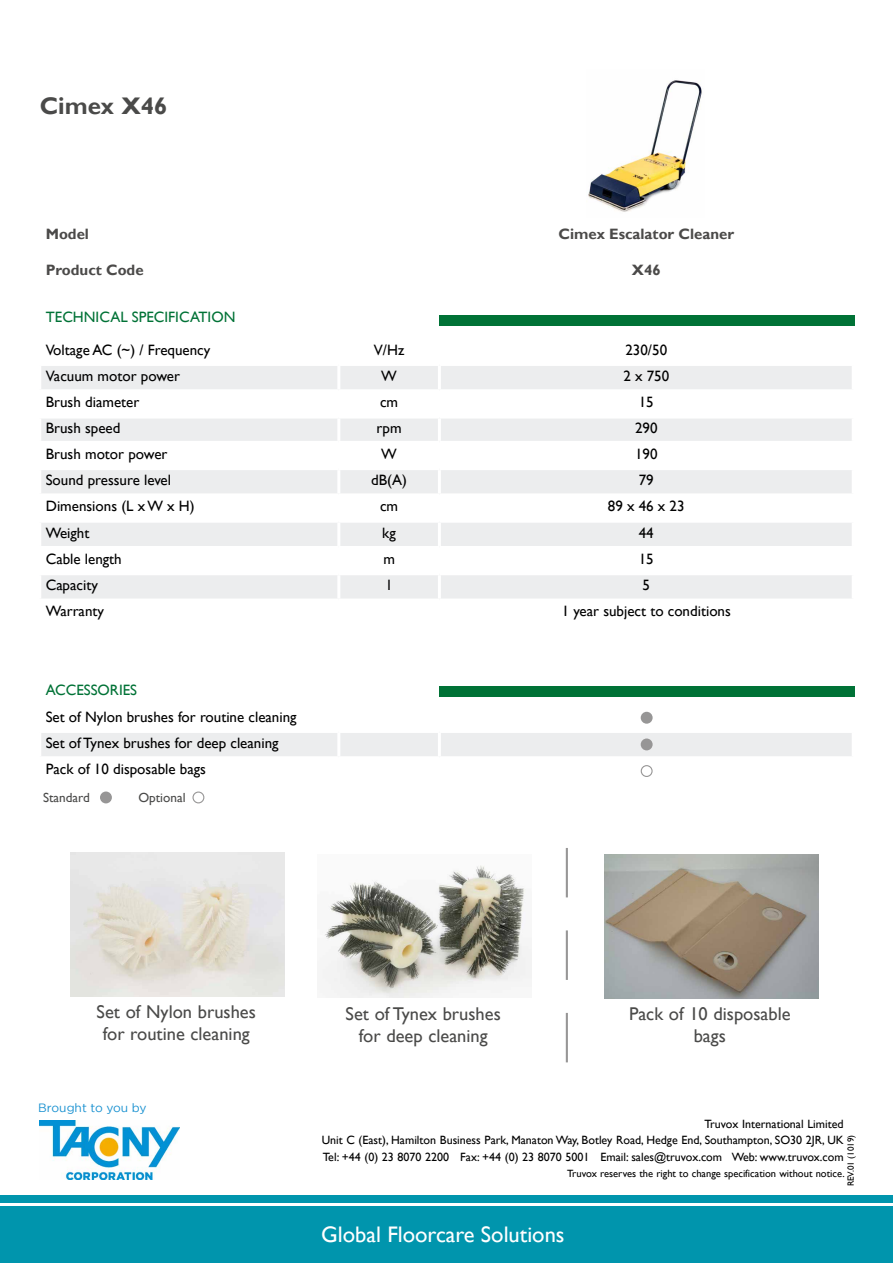
<style>
.page{position:relative;width:893px;height:1263px;background:#fff}
.page>*{position:absolute;margin:0;border:0;box-sizing:border-box;transform-origin:0 0}
.t1{font:700 24px "Gill Sans";color:#4a4a49}
.t2{font:22.5px "Gill Sans";color:#fff}
.t3{font:18.45px/22.2px "Gill Sans";color:#4a4a49;text-align:center}
.t4{font:15px/26.2px "Gill Sans";color:#000}
.t5{font:700 15px "Gill Sans";color:#4b4a49}
.t6{font:15px "Gill Sans";color:#007236}
.t7{font:13.2px "Gill Sans";color:#4a4a49}
.t8{font:12px/16.2px "Gill Sans";color:#000;text-align:justify}
.t9{font:12px "Gotham";color:#1790d0}
.t10{font:10.5px "Gill Sans";color:#000}
.t11{font:9px "Gill Sans";color:#000}
</style>
<div class="page">
<div style="left:0;top:1195px;width:893px;height:7px;background:#0095ad"></div>
<div style="left:0;top:1207px;width:893px;height:56px;background:#0095ad"></div>
<img style="left:39px;top:1121px;width:140px;height:59px">
<div style="left:100px;top:791px;width:12px;height:12px;background:#979696;border-radius:50%"></div>
<div style="left:192px;top:791px;width:12px;height:12px;border:1px solid #979696;border-radius:50%"></div>
<img style="left:71px;top:853px;width:214px;height:144px">
<svg style="left:566px;top:848px;width:2px;height:214px"></svg>
<img style="left:322px;top:865px;width:210px;height:133px">
<img style="left:604px;top:854px;width:214px;height:144px">
<div style="left:41px;top:366px;width:811px;height:23px;background:#ecedee"></div>
<svg style="left:41px;top:419px;width:811px;height:337px"></svg>
<svg style="left:41px;top:628px;width:811px;height:49px"></svg>
<hr style="left:337px;top:366px;width:3px;height:23px;background:#fff">
<hr style="left:438px;top:366px;width:3px;height:23px;background:#fff">
<hr style="left:337px;top:419px;width:3px;height:22px;background:#fff">
<hr style="left:438px;top:419px;width:3px;height:22px;background:#fff">
<hr style="left:38px;top:441px;width:301px;height:3px;background:#fff">
<hr style="left:339px;top:441px;width:100px;height:3px;background:#fff">
<hr style="left:337px;top:444px;width:3px;height:23px;background:#fff">
<hr style="left:439px;top:441px;width:416px;height:3px;background:#fff">
<hr style="left:438px;top:444px;width:3px;height:23px;background:#fff">
<hr style="left:38px;top:467px;width:301px;height:3px;background:#fff">
<hr style="left:339px;top:467px;width:100px;height:3px;background:#fff">
<hr style="left:337px;top:470px;width:3px;height:23px;background:#fff">
<hr style="left:439px;top:467px;width:416px;height:3px;background:#fff">
<hr style="left:438px;top:470px;width:3px;height:23px;background:#fff">
<hr style="left:38px;top:493px;width:301px;height:3px;background:#fff">
<hr style="left:339px;top:493px;width:100px;height:3px;background:#fff">
<hr style="left:337px;top:496px;width:3px;height:24px;background:#fff">
<hr style="left:439px;top:493px;width:416px;height:3px;background:#fff">
<hr style="left:438px;top:496px;width:3px;height:24px;background:#fff">
<hr style="left:38px;top:520px;width:301px;height:3px;background:#fff">
<hr style="left:339px;top:520px;width:100px;height:3px;background:#fff">
<hr style="left:337px;top:523px;width:3px;height:23px;background:#fff">
<hr style="left:439px;top:520px;width:416px;height:3px;background:#fff">
<hr style="left:438px;top:523px;width:3px;height:23px;background:#fff">
<hr style="left:38px;top:546px;width:301px;height:3px;background:#fff">
<hr style="left:339px;top:546px;width:100px;height:3px;background:#fff">
<hr style="left:337px;top:549px;width:3px;height:23px;background:#fff">
<hr style="left:439px;top:546px;width:416px;height:3px;background:#fff">
<hr style="left:438px;top:549px;width:3px;height:23px;background:#fff">
<hr style="left:38px;top:572px;width:301px;height:3px;background:#fff">
<hr style="left:339px;top:572px;width:100px;height:3px;background:#fff">
<hr style="left:337px;top:575px;width:3px;height:23px;background:#fff">
<hr style="left:439px;top:572px;width:416px;height:3px;background:#fff">
<hr style="left:438px;top:575px;width:3px;height:23px;background:#fff">
<hr style="left:38px;top:598px;width:301px;height:3px;background:#fff">
<hr style="left:339px;top:598px;width:100px;height:3px;background:#fff">
<hr style="left:337px;top:601px;width:3px;height:24px;background:#fff">
<hr style="left:439px;top:598px;width:416px;height:3px;background:#fff">
<hr style="left:438px;top:601px;width:3px;height:24px;background:#fff">
<hr style="left:38px;top:625px;width:301px;height:3px;background:#fff">
<hr style="left:339px;top:625px;width:100px;height:3px;background:#fff">
<hr style="left:337px;top:628px;width:3px;height:23px;background:#fff">
<hr style="left:439px;top:625px;width:416px;height:3px;background:#fff">
<hr style="left:438px;top:628px;width:3px;height:23px;background:#fff">
<hr style="left:38px;top:651px;width:301px;height:3px;background:#fff">
<hr style="left:339px;top:651px;width:100px;height:3px;background:#fff">
<hr style="left:337px;top:654px;width:3px;height:23px;background:#fff">
<hr style="left:439px;top:651px;width:416px;height:3px;background:#fff">
<hr style="left:438px;top:654px;width:3px;height:23px;background:#fff">
<hr style="left:38px;top:677px;width:301px;height:3px;background:#fff">
<hr style="left:339px;top:677px;width:100px;height:3px;background:#fff">
<hr style="left:337px;top:680px;width:3px;height:24px;background:#fff">
<hr style="left:439px;top:677px;width:416px;height:3px;background:#fff">
<hr style="left:438px;top:680px;width:3px;height:24px;background:#fff">
<hr style="left:38px;top:704px;width:301px;height:3px;background:#fff">
<hr style="left:339px;top:704px;width:100px;height:3px;background:#fff">
<hr style="left:337px;top:707px;width:3px;height:23px;background:#fff">
<hr style="left:439px;top:704px;width:416px;height:3px;background:#fff">
<hr style="left:438px;top:707px;width:3px;height:23px;background:#fff">
<hr style="left:38px;top:730px;width:301px;height:3px;background:#fff">
<hr style="left:339px;top:730px;width:100px;height:3px;background:#fff">
<hr style="left:337px;top:733px;width:3px;height:23px;background:#fff">
<hr style="left:439px;top:730px;width:416px;height:3px;background:#fff">
<hr style="left:438px;top:733px;width:3px;height:23px;background:#fff">
<div style="left:641px;top:765px;width:12px;height:12px;border:1px solid #979696;border-radius:50%"></div>
<div style="left:641px;top:712px;width:12px;height:12px;background:#979696;border-radius:50%"></div>
<div style="left:641px;top:738px;width:12px;height:12px;background:#979696;border-radius:50%"></div>
<div style="left:440px;top:315px;width:415px;height:11px;background:#007236"></div>
<div style="left:440px;top:686px;width:415px;height:11px;background:#007236"></div>
<img style="left:588px;top:80px;width:114px;height:132px">
<h1 class="t1" style="left:40px;top:91px;width:129px">Cimex X46</h1>
<p class="t5" style="left:46px;top:225px;width:45px">Model</p>
<p class="t5" style="left:46px;top:261px;width:99px">Product Code</p>
<p class="t5" style="left:559px;top:225px;width:177px">Cimex Escalator Cleaner</p>
<p class="t5" style="left:632px;top:261px;width:30px">X46</p>
<p class="t6" style="left:46px;top:309px;width:191px">TECHNICAL SPECIFICATION</p>
<p class="t4" style="left:46px;top:337px;width:166px">Voltage AC (~) / Frequency</p>
<p class="t4" style="left:374px;top:337px;width:32px">V/Hz</p>
<p class="t4" style="left:625px;top:337px;width:43px">230/50</p>
<p class="t4" style="left:46px;top:363px;width:136px">Vacuum motor power</p>
<p class="t4" style="left:381px;top:363px;width:17px">W</p>
<p class="t4" style="left:623px;top:363px;width:47px">2 x 750</p>
<p class="t4" style="left:46px;top:389px;width:95px">Brush diameter</p>
<p class="t4" style="left:380px;top:389px;width:20px">cm</p>
<p class="t4" style="left:639px;top:389px;width:16px">15</p>
<p class="t4" style="left:46px;top:415px;width:76px">Brush speed</p>
<p class="t4" style="left:377px;top:415px;width:27px">rpm</p>
<p class="t4" style="left:635px;top:415px;width:24px">290</p>
<p class="t4" style="left:46px;top:441px;width:123px">Brush motor power</p>
<p class="t4" style="left:381px;top:441px;width:17px">W</p>
<p class="t4" style="left:635px;top:441px;width:24px">190</p>
<p class="t4" style="left:46px;top:467px;width:127px">Sound pressure level</p>
<p class="t4" style="left:371px;top:467px;width:37px">dB(A)</p>
<p class="t4" style="left:639px;top:467px;width:16px">79</p>
<p class="t4" style="left:46px;top:493px;width:150px">Dimensions (L x W x H)</p>
<p class="t4" style="left:380px;top:493px;width:20px">cm</p>
<p class="t4" style="left:608px;top:493px;width:78px">89 x 46 x 23</p>
<p class="t4" style="left:46px;top:520px;width:45px">Weight</p>
<p class="t4" style="left:382px;top:520px;width:15px">kg</p>
<p class="t4" style="left:639px;top:520px;width:16px">44</p>
<p class="t4" style="left:46px;top:546px;width:78px">Cable length</p>
<p class="t4" style="left:383px;top:546px;width:13px">m</p>
<p class="t4" style="left:639px;top:546px;width:16px">15</p>
<p class="t4" style="left:46px;top:572px;width:54px">Capacity</p>
<p class="t4" style="left:387px;top:572px;width:5px">l</p>
<p class="t4" style="left:642px;top:572px;width:9px">5</p>
<p class="t4" style="left:46px;top:598px;width:60px">Warranty</p>
<p class="t4" style="left:562px;top:598px;width:171px">1 year subject to conditions</p>
<p class="t6" style="left:46px;top:681px;width:93px">ACCESSORIES</p>
<p class="t4" style="left:46px;top:704px;width:252px">Set of Nylon brushes for routine cleaning<br>Set of Tynex brushes for deep cleaning<br>Pack of 10 disposable bags</p>
<p class="t7" style="left:43px;top:789px;width:48px">Standard</p>
<p class="t7" style="left:138px;top:789px;width:49px">Optional</p>
<p class="t3" style="left:97px;top:1001px;width:161px">Set of Nylon brushes for routine cleaning</p>
<p class="t3" style="left:346px;top:1003px;width:157px">Set of Tynex brushes for deep cleaning</p>
<p class="t3" style="left:629px;top:1003px;width:163px">Pack of 10 disposable bags</p>
<p class="t9" style="left:38px;top:1101px;width:110px">Brought to you by</p>
<p class="t8" style="left:322px;top:1116px;width:524px;text-indent:383px">Truvox International Limited Unit C (East), Hamilton Business Park, Manaton Way, Botley Road, Hedge End, Southampton, SO30 2JR, UK Tel: +44 (0) 23 8070 2200 Fax: +44 (0) 23 8070 5001 Email: sales@truvox.com Web: www.truvox.com</p>
<p class="t10" style="left:567px;top:1167px;width:279px">Truvox reserves the right to change specification without notice.</p>
<p class="t11" style="left:845px;top:1186px;width:53px;rotate:-90deg">REV.01 (1019)</p>
<h2 class="t2" style="left:321px;top:1221px;width:245px">Global Floorcare Solutions</h2>
</div>
